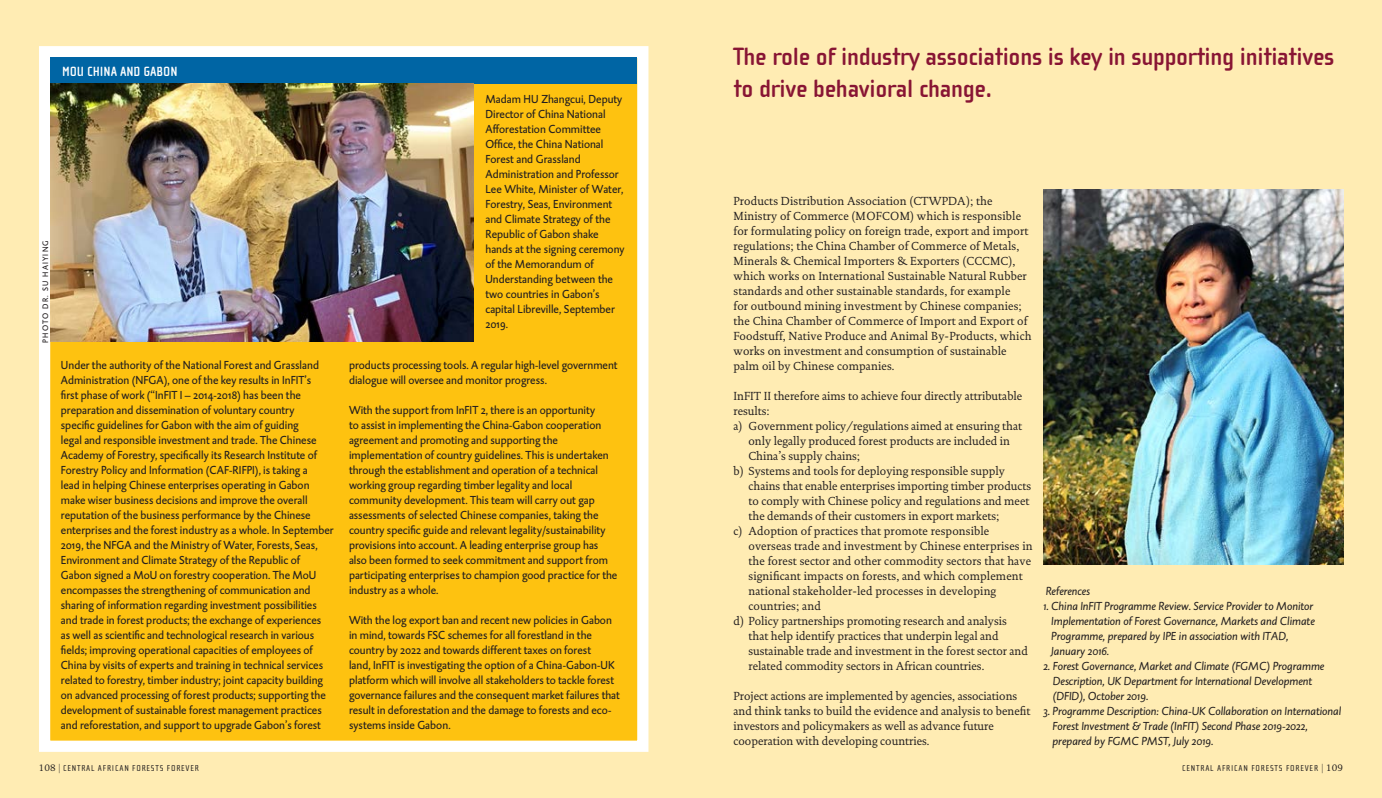
<style>
.page{position:relative;width:1382px;height:798px;background:#fff}
.page>*{position:absolute;margin:0;border:0;box-sizing:border-box;transform-origin:0 0}
.streamer{font:700 25.62px/31.4px "Cholla Sans";letter-spacing:-.01em;color:#881534}
.kaderkop{font:700 13.75px "Cholla Sans";color:#fff}
.kader{font:11.88px/15px "DTL Caspari ST";color:#231f20}
.broodtekst{font:11.88px/15px "DTL Documenta ST";letter-spacing:.01em;color:#231f20;scale:.96 1}
.boxtext_zwart{font:italic 11.88px/15px "DTL Caspari ST";letter-spacing:-.005em;color:#231f20}
.bijschrift{font:11.88px/15px "DTL Caspari ST";color:#231f20}
.kader_italic{font:italic 11.88px "DTL Caspari ST";letter-spacing:-.01em;color:#231f20}
.t1{font:8.75px "Cholla Sans";letter-spacing:.09em;color:#231f20}
.fotocredit{font:8.12px "DTL Caspari T";letter-spacing:.14em;color:#231f20}
.s1{font-family:"DTL Documenta T";font-size:9.38px}
.s2{font-family:"DTL Documenta ST";font-size:9.38px}
</style>
<div class="page">
<div style="left:0;top:0;width:692px;height:797px;background:#ffecb3"></div>
<div style="left:691px;top:0;width:691px;height:797px;background:#ffecb3"></div>
<div style="left:45px;top:52px;width:598px;height:694px;background:#fec210"></div>
<div style="left:39px;top:46px;width:609px;height:705px;border:11px solid #fff"></div>
<div style="left:50px;top:57px;width:587px;height:27px;background:#0065a4"></div>
<img style="left:50px;top:84px;width:423px;height:257px">
<img style="left:1043px;top:189px;width:300px;height:375px">
<p class="fotocredit" style="left:40px;top:342px;width:104px;rotate:-90deg">PHOTO DR. SU HAIYING</p>
<p class="kaderkop" style="left:62px;top:64px;width:117px">MOU CHINA AND GABON</p>
<p class="bijschrift" style="left:485px;top:91px;width:141px">Madam HU Zhangcui, Deputy<br>Director of China National<br>Afforestation Committee<br>Office, the China National<br>Forest and Grassland<br>Administration and Professor<br>Lee White, Minister of Water,<br>Forestry, Seas, Environment and Climate Strategy of the<br>Republic of Gabon shake hands at the signing ceremony of the Memorandum of<br>Understanding between the two countries in Gabon’s capital Libreville, September<br>2019.</p>
<p class="kader" style="left:61px;top:357px;width:274px">Under the authority of the National Forest and Grassland Administration (NFGA), one of the key results in InFIT’s<br>first phase of work (“InFIT I – 2014-2018) has been the preparation and dissemination of voluntary country<br>specific guidelines for Gabon with the aim of guiding<br>legal and responsible investment and trade. The Chinese Academy of Forestry, specifically its Research Institute of Forestry Policy and Information (CAF-RIFPI), is taking a<br>lead in helping Chinese enterprises operating in Gabon make wiser business decisions and improve the overall reputation of the business performance by the Chinese enterprises and the forest industry as a whole. In September 2019, the NFGA and the Ministry of Water, Forests, Seas, Environment and Climate Strategy of the Republic of Gabon signed a MoU on forestry cooperation. The MoU encompasses the strengthening of communication and sharing of information regarding investment possibilities and trade in forest products; the exchange of experiences<br>as well as scientific and technological research in various fields; improving operational capacities of employees of China by visits of experts and training in technical services related to forestry, timber industry; joint capacity building on advanced processing of forest products; supporting the development of sustainable forest management practices and reforestation, and support to upgrade Gabon’s forest</p>
<p class="kader" style="left:349px;top:357px;width:270px">products processing tools. A regular high-level government dialogue will oversee and monitor progress.</p>
<p class="kader" style="left:349px;top:402px;width:270px">With the support from InFIT 2, there is an opportunity<br>to assist in implementing the China-Gabon cooperation agreement and promoting and supporting the implementation of country guidelines. This is undertaken through the establishment and operation of a technical working group regarding timber legality and local community development. This team will carry out gap assessments of selected Chinese companies, taking the country specific guide and relevant legality/sustainability provisions into account. A leading enterprise group has also been formed to seek commitment and support from participating enterprises to champion good practice for the industry as a whole.</p>
<p class="kader" style="left:349px;top:612px;width:272px">With the log export ban and recent new policies in Gabon in mind, towards FSC schemes for all forestland in the country by 2022 and towards different taxes on forest<br>land, InFIT is investigating the option of a China-Gabon-UK platform which will involve all stakeholders to tackle forest governance failures and the consequent market failures that result in deforestation and the damage to forests and eco&shy;systems inside Gabon.</p>
<p class="streamer" style="left:733px;top:42px;width:602px">The role of industry associations is key in supporting initiatives to drive behavioral change.</p>
<p class="broodtekst" style="left:733px;top:193px;width:312px">Products Distribution Association (CTWPDA); the Ministry of Commerce (MOFCOM) which is responsible for formulating policy on foreign trade, export and import regulations; the China Chamber of Commerce of Metals, Minerals &amp; Chemical Importers &amp; Exporters (CCCMC), which works on International Sustainable Natural Rubber standards and other sustainable standards, for example<br>for outbound mining investment by Chinese companies; the China Chamber of Commerce of Import and Export of Foodstuff, Native Produce and Animal By-Products, which works on investment and consumption of sustainable palm oil by Chinese companies.</p>
<p class="broodtekst" style="left:733px;top:388px;width:302px">InFIT II therefore aims to achieve four directly attributable results:</p>
<p class="broodtekst" style="left:748px;top:418px;width:287px;text-indent:-15px">a) Government policy/regulations aimed at ensuring that only legally produced forest products are included in<br>China’s supply chains;</p>
<p class="broodtekst" style="left:748px;top:463px;width:296px;text-indent:-15px">b) Systems and tools for deploying responsible supply chains that enable enterprises importing timber products to comply with Chinese policy and regulations and meet the demands of their customers in export markets;</p>
<p class="broodtekst" style="left:748px;top:523px;width:297px;text-indent:-15px">c) Adoption of practices that promote responsible overseas trade and investment by Chinese enterprises in the forest sector and other commodity sectors that have significant impacts on forests, and which complement national stakeholder-led processes in developing countries; and</p>
<p class="broodtekst" style="left:748px;top:613px;width:293px;text-indent:-15px">d) Policy partnerships promoting research and analysis that help identify practices that underpin legal and sustainable trade and investment in the forest sector and related commodity sectors in African countries.</p>
<p class="broodtekst" style="left:733px;top:688px;width:311px">Project actions are implemented by agencies, associations and think tanks to build the evidence and analysis to benefit investors and policymakers as well as advance future cooperation with developing countries.</p>
<p class="kader_italic" style="left:1046px;top:583px;width:46px">References</p>
<p class="boxtext_zwart" style="left:1051px;top:598px;width:265px;text-indent:-8px">1. China InFIT Programme Review. Service Provider to Monitor Implementation of Forest Governance, Markets and Climate Programme, prepared by IPE in association with ITAD, January 2016.</p>
<p class="boxtext_zwart" style="left:1053px;top:658px;width:273px;text-indent:-9px">2. Forest Governance, Market and Climate (FGMC) Programme<br>Description, UK Department for International Development (DFID), October 2019.</p>
<p class="boxtext_zwart" style="left:1052px;top:703px;width:290px;text-indent:-9px">3. Programme Description: China-UK Collaboration on International<br>Forest Investment &amp; Trade (InFIT) Second Phase 2019-2022, prepared by FGMC PMST, July 2019.</p>
<p class="t1" style="left:39px;top:763px;width:162px"><span class="s1">108</span> <span class="s2">|</span> CENTRAL AFRICAN FORESTS FOREVER</p>
<p class="t1" style="left:1182px;top:763px;width:162px">CENTRAL AFRICAN FORESTS FOREVER <span class="s2">|</span> <span class="s1">109</span></p>
</div>
